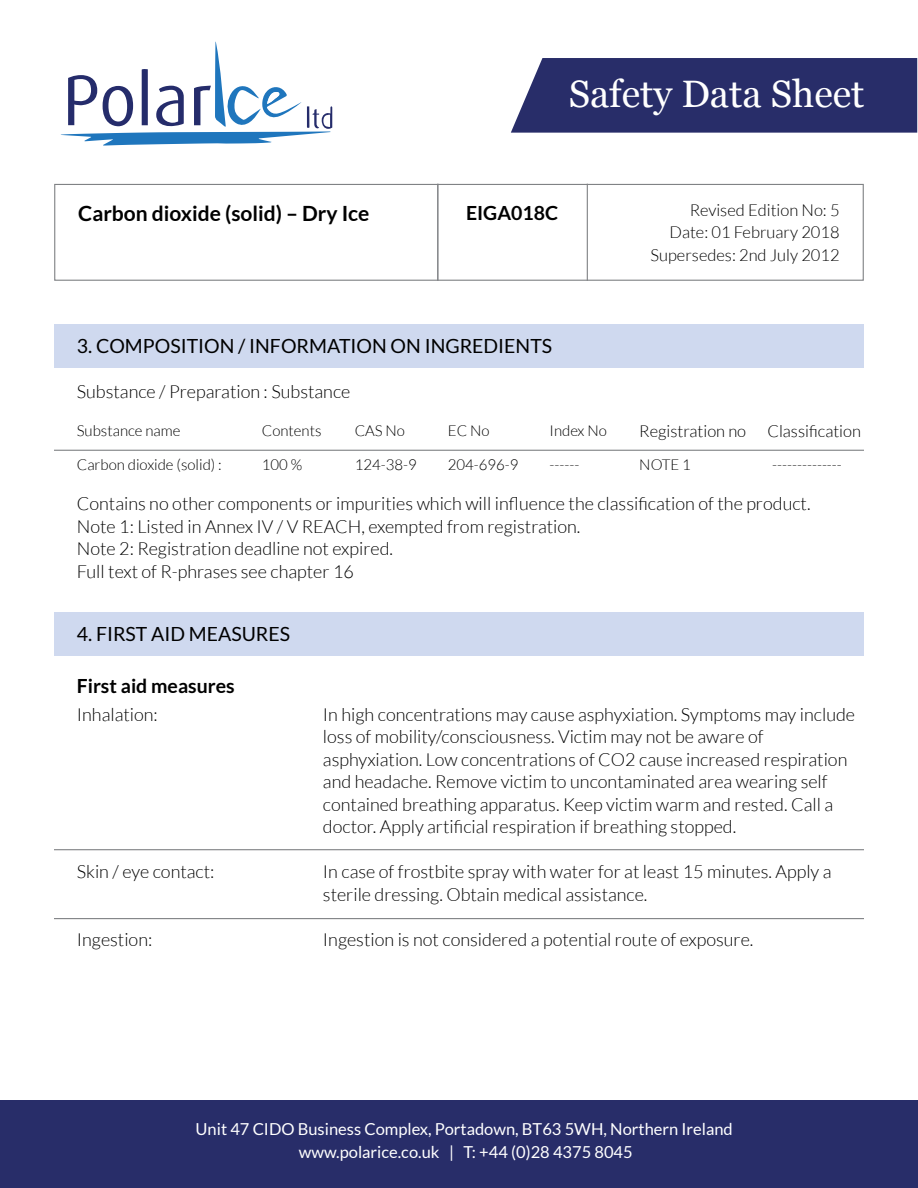
<style>
.page{position:relative;width:918px;height:1188px;background:#fff}
.page>*{position:absolute;margin:0;border:0;box-sizing:border-box;transform-origin:0 0}
.t1{font:38.25px "Georgia";color:#fff}
.t2{font:700 21px "Lato";color:#000}
.t3{font:19.5px "Lato";color:#000}
.t4{font:700 19.5px "Lato";color:#000}
.t5{font:300 18px/22.5px "Lato";color:#000}
.t6{font:16.5px/22.5px "Lato";color:#fff;text-align:center}
.t7{font:300 16.5px/22.5px "Lato";color:#000;text-align:right}
.t8{font:300 15px "Lato";color:#000}
</style>
<div class="page">
<div style="left:54px;top:324px;width:810px;height:44px;background:#cfd9ef"></div>
<hr style="left:54px;top:450px;width:810px;height:1px;background:#808285">
<hr style="left:54px;top:849px;width:810px;height:1px;background:#808285">
<hr style="left:54px;top:918px;width:810px;height:1px;background:#808285">
<svg style="left:61px;top:41px;width:271px;height:105px"></svg>
<div style="left:511px;top:58px;width:406px;height:75px;background:#282d69"></div>
<div style="left:54px;top:184px;width:810px;height:97px;border:1px solid #808285"></div>
<hr style="left:437px;top:184px;width:2px;height:97px;background:#808285">
<hr style="left:587px;top:184px;width:1px;height:97px;background:#808285">
<div style="left:54px;top:612px;width:810px;height:44px;background:#cfd9ef"></div>
<div style="left:0;top:1100px;width:918px;height:88px;background:#282d69"></div>
<h1 class="t1" style="left:569px;top:66px;width:297px">Safety Data Sheet</h1>
<p class="t2" style="left:78px;top:201px;width:293px">Carbon dioxide (solid) – Dry Ice</p>
<p class="t4" style="left:466px;top:201px;width:94px">EIGA018C</p>
<p class="t7" style="left:651px;top:199px;width:191px">Revised Edition No: 5<br>Date: 01 February 2018<br>Supersedes: 2nd July 2012</p>
<p class="t3" style="left:77px;top:335px;width:477px">3. COMPOSITION / INFORMATION ON INGREDIENTS</p>
<p class="t5" style="left:77px;top:381px;width:275px">Substance / Preparation : Substance</p>
<p class="t8" style="left:77px;top:422px;width:105px">Substance name</p>
<p class="t8" style="left:77px;top:457px;width:147px">Carbon dioxide (solid) :</p>
<p class="t7" style="left:767px;top:420px;width:95px">Classification</p>
<p class="t8" style="left:448px;top:422px;width:43px">EC No</p>
<p class="t8" style="left:550px;top:422px;width:59px">Index No</p>
<p class="t8" style="left:262px;top:422px;width:61px">Contents</p>
<p class="t8" style="left:355px;top:422px;width:52px">CAS No</p>
<p class="t8" style="left:262px;top:457px;width:42px">100 %</p>
<p class="t7" style="left:639px;top:420px;width:108px">Registration no</p>
<p class="t8" style="left:448px;top:457px;width:72px">204-696-9</p>
<p class="t8" style="left:550px;top:457px;width:31px">------</p>
<p class="t8" style="left:639px;top:457px;width:53px">NOTE 1</p>
<p class="t8" style="left:772px;top:457px;width:71px">--------------</p>
<p class="t8" style="left:355px;top:457px;width:64px">124-38-9</p>
<p class="t5" style="left:77px;top:493px;width:735px">Contains no other components or impurities which will influence the classification of the product.<br>Note 1: Listed in Annex IV / V REACH, exempted from registration.<br>Note 2: Registration deadline not expired.<br>Full text of R-phrases see chapter 16</p>
<p class="t3" style="left:77px;top:623px;width:215px">4. FIRST AID MEASURES</p>
<p class="t4" style="left:77px;top:674px;width:159px">First aid measures</p>
<p class="t5" style="left:77px;top:703px;width:83px">Inhalation:</p>
<p class="t5" style="left:77px;top:861px;width:139px">Skin / eye contact:</p>
<p class="t5" style="left:77px;top:928px;width:77px">Ingestion:</p>
<p class="t5" style="left:323px;top:703px;width:534px">In high concentrations may cause asphyxiation. Symptoms may include loss of mobility/consciousness. Victim may not be aware of asphyxiation. Low concentrations of CO2 cause increased respiration and headache. Remove victim to uncontaminated area wearing self contained breathing apparatus. Keep victim warm and rested. Call a doctor. Apply artificial respiration if breathing stopped.</p>
<p class="t5" style="left:323px;top:861px;width:510px">In case of frostbite spray with water for at least 15 minutes. Apply a sterile dressing. Obtain medical assistance.</p>
<p class="t5" style="left:323px;top:928px;width:432px">Ingestion is not considered a potential route of exposure.</p>
<p class="t6" style="left:196px;top:1118px;width:539px">Unit 47 CIDO Business Complex, Portadown, BT63 5WH, Northern Ireland www.polarice.co.uk | T: +44 (0)28 4375 8045</p>
</div>
